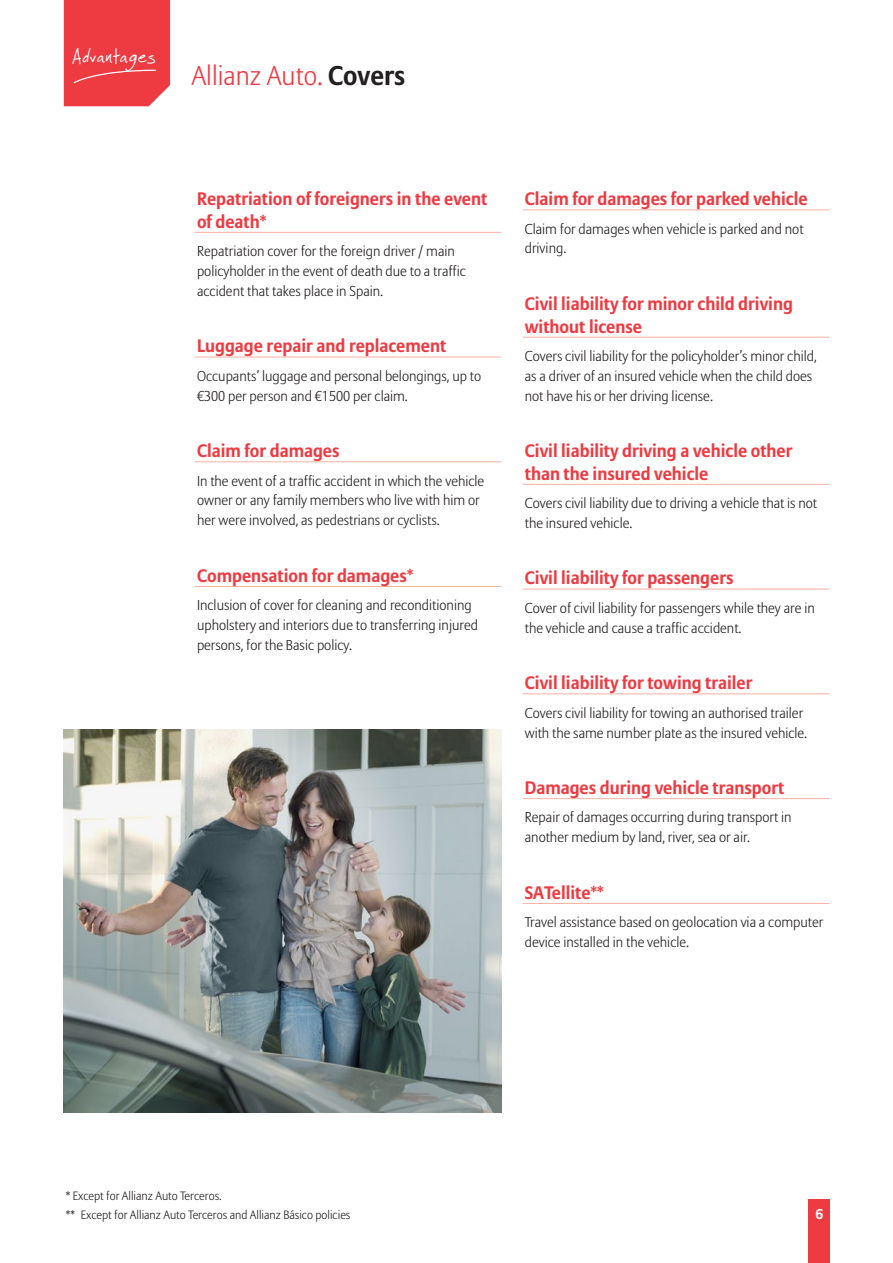
<style>
.page{position:relative;width:893px;height:1263px;background:#fff}
.page>*{position:absolute;margin:0;border:0;box-sizing:border-box;transform-origin:0 0}
.t1{font:300 27px "Allianz Sans";color:#ee3a41}
.t2{font:21px "Faraco Hand";letter-spacing:-.02em;color:#fff}
.Titulo_tabla_rojo{font:700 18px/22.5px "Allianz Sans";color:#ee3a41}
.Copy_9_5_13_25_ASL_A{font:300 14.25px/19.8px "Allianz Sans";color:#231f20}
.t3{font:700 14.25px "Allianz Sans";color:#fff}
.Notes_sFilete{font:300 12px "Allianz Sans";color:#231f20}
.s1{font-weight:700;color:#231f20}
</style>
<div class="page">
<div style="left:808px;top:1199px;width:21px;height:64px;background:#ee3a41"></div>
<div style="left:64px;top:0;width:106px;height:106px;background:#ee3a41"></div>
<hr style="left:195px;top:232px;width:306px;height:1px;background:#f9b1a0">
<hr style="left:195px;top:357px;width:306px;height:1px;background:#f9b1a0">
<hr style="left:195px;top:461px;width:306px;height:1px;background:#f9b1a0">
<hr style="left:195px;top:586px;width:306px;height:1px;background:#f9b1a0">
<hr style="left:523px;top:209px;width:306px;height:1px;background:#f9b1a0">
<hr style="left:523px;top:337px;width:306px;height:1px;background:#f9b1a0">
<hr style="left:523px;top:484px;width:306px;height:1px;background:#f9b1a0">
<hr style="left:523px;top:589px;width:306px;height:1px;background:#f9b1a0">
<hr style="left:523px;top:693px;width:306px;height:1px;background:#f9b1a0">
<hr style="left:523px;top:798px;width:306px;height:1px;background:#f9b1a0">
<hr style="left:523px;top:903px;width:306px;height:1px;background:#f9b1a0">
<img style="left:64px;top:730px;width:437px;height:382px">
<h2 class="t2" style="left:72px;top:44px;width:85px">Advantages</h2>
<h1 class="t1" style="left:191px;top:59px;width:215px">Allianz Auto. <span class="s1">Covers</span></h1>
<p class="Titulo_tabla_rojo" style="left:197px;top:187px;width:292px">Repatriation of foreigners in the event of death*</p>
<p class="Copy_9_5_13_25_ASL_A" style="left:197px;top:241px;width:270px">Repatriation cover for the foreign driver / main policyholder in the event of death due to a traffic accident that takes place in Spain.</p>
<p class="Titulo_tabla_rojo" style="left:197px;top:335px;width:251px">Luggage repair and replacement</p>
<p class="Copy_9_5_13_25_ASL_A" style="left:197px;top:366px;width:286px">Occupants’ luggage and personal belongings, up to €300 per person and €1500 per claim.</p>
<p class="Titulo_tabla_rojo" style="left:197px;top:439px;width:144px">Claim for damages</p>
<p class="Copy_9_5_13_25_ASL_A" style="left:197px;top:470px;width:289px">In the event of a traffic accident in which the vehicle owner or any family members who live with him or her were involved, as pedestrians or cyclists.</p>
<p class="Titulo_tabla_rojo" style="left:197px;top:564px;width:218px">Compensation for damages*</p>
<p class="Copy_9_5_13_25_ASL_A" style="left:197px;top:595px;width:283px">Inclusion of cover for cleaning and reconditioning upholstery and interiors due to transferring injured persons, for the Basic policy.</p>
<p class="Titulo_tabla_rojo" style="left:525px;top:187px;width:284px">Claim for damages for parked vehicle</p>
<p class="Copy_9_5_13_25_ASL_A" style="left:525px;top:219px;width:280px">Claim for damages when vehicle is parked and not driving.</p>
<p class="Titulo_tabla_rojo" style="left:525px;top:292px;width:270px">Civil liability for minor child driving without license</p>
<p class="Copy_9_5_13_25_ASL_A" style="left:525px;top:346px;width:293px">Covers civil liability for the policyholder’s minor child, as a driver of an insured vehicle when the child does not have his or her driving license.</p>
<p class="Titulo_tabla_rojo" style="left:525px;top:439px;width:269px">Civil liability driving a vehicle other than the insured vehicle</p>
<p class="Copy_9_5_13_25_ASL_A" style="left:525px;top:493px;width:294px">Covers civil liability due to driving a vehicle that is not the insured vehicle.</p>
<p class="Titulo_tabla_rojo" style="left:525px;top:567px;width:210px">Civil liability for passengers</p>
<p class="Copy_9_5_13_25_ASL_A" style="left:525px;top:598px;width:292px">Cover of civil liability for passengers while they are in the vehicle and cause a traffic accident.</p>
<p class="Titulo_tabla_rojo" style="left:525px;top:671px;width:229px">Civil liability for towing trailer</p>
<p class="Copy_9_5_13_25_ASL_A" style="left:525px;top:702px;width:284px">Covers civil liability for towing an authorised trailer with the same number plate as the insured vehicle.</p>
<p class="Titulo_tabla_rojo" style="left:525px;top:776px;width:261px">Damages during vehicle transport</p>
<p class="Copy_9_5_13_25_ASL_A" style="left:525px;top:807px;width:268px">Repair of damages occurring during transport in another medium by land, river, sea or air.</p>
<p class="Titulo_tabla_rojo" style="left:525px;top:881px;width:81px">SATellite**</p>
<p class="Copy_9_5_13_25_ASL_A" style="left:525px;top:912px;width:300px">Travel assistance based on geolocation via a computer device installed in the vehicle.</p>
<p class="Notes_sFilete" style="left:66px;top:1188px;width:157px">* Except for Allianz Auto Terceros.</p>
<p class="Notes_sFilete" style="left:66px;top:1208px;width:286px">** Except for Allianz Auto Terceros and Allianz Básico policies</p>
<p class="t3" style="left:815px;top:1205px;width:9px">6</p>
</div>
